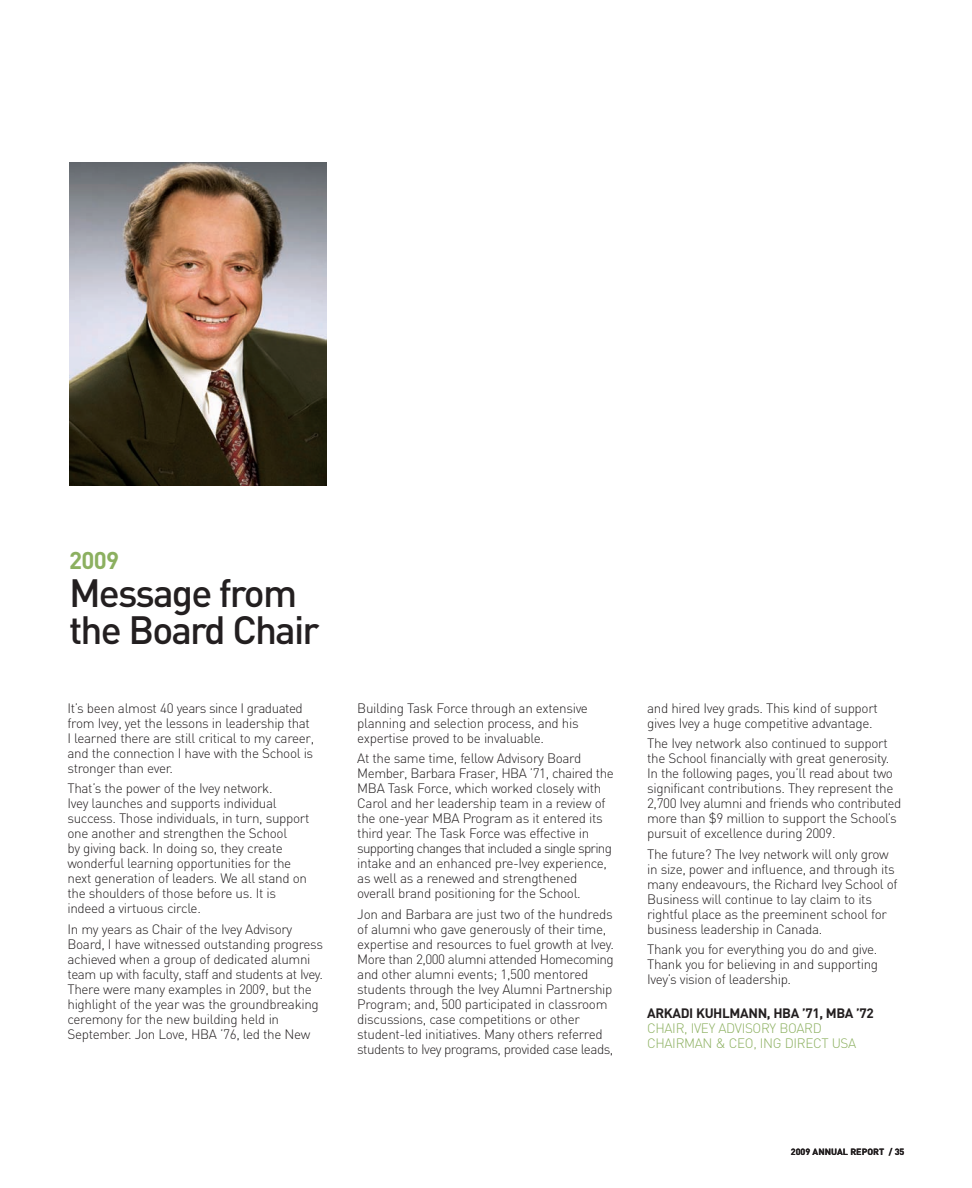
<style>
.page{position:relative;width:972px;height:1188px;background:#fff}
.page>*{position:absolute;margin:0;border:0;box-sizing:border-box;transform-origin:0 0}
.t1{font:500 39px/37.5px "DIN";letter-spacing:-.05em;color:#231f20}
.t2{font:700 24px "DIN";color:#8cb060}
.t3{font:300 13.5px/15px "DIN";letter-spacing:-.025em;color:#231f20}
.t4{font:300 13.5px/15px "DIN";letter-spacing:-.025em;color:#8cb060}
.t5{font:700 13.5px "DIN";letter-spacing:-.025em;color:#231f20}
.t6{font:700 9px "DIN";color:#231f20}
</style>
<div class="page">
<img style="left:70px;top:162px;width:256px;height:324px">
<h2 class="t2" style="left:69px;top:547px;width:52px">2009</h2>
<h1 class="t1" style="left:69px;top:574px;width:252px">Message from the Board Chair</h1>
<p class="t3" style="left:68px;top:701px;width:248px">It’s been almost 40 years since I graduated from Ivey, yet the lessons in leadership that I learned there are still critical to my career, and the connection I have with the School is stronger than ever.</p>
<p class="t3" style="left:67px;top:781px;width:244px">That’s the power of the Ivey network.<br>Ivey launches and supports individual success. Those individuals, in turn, support one another and strengthen the School<br>by giving back. In doing so, they create wonderful learning opportunities for the next generation of leaders. We all stand on the shoulders of those before us. It is indeed a virtuous circle.</p>
<p class="t3" style="left:67px;top:922px;width:257px">In my years as Chair of the Ivey Advisory Board, I have witnessed outstanding progress achieved when a group of dedicated alumni team up with faculty, staff and students at Ivey.<br>There were many examples in 2009, but the highlight of the year was the groundbreaking ceremony for the new building held in September. Jon Love, HBA ’76, led the New</p>
<p class="t3" style="left:357px;top:701px;width:232px">Building Task Force through an extensive planning and selection process, and his expertise proved to be invaluable.</p>
<p class="t3" style="left:357px;top:751px;width:258px">At the same time, fellow Advisory Board Member, Barbara Fraser, HBA ’71, chaired the MBA Task Force, which worked closely with Carol and her leadership team in a review of the one-year MBA Program as it entered its third year. The Task Force was effective in supporting changes that included a single spring intake and an enhanced pre-Ivey experience, as well as a renewed and strengthened overall brand positioning for the School.</p>
<p class="t3" style="left:357px;top:907px;width:258px">Jon and Barbara are just two of the hundreds of alumni who gave generously of their time, expertise and resources to fuel growth at Ivey.<br>More than 2,000 alumni attended Homecoming and other alumni events; 1,500 mentored students through the Ivey Alumni Partnership Program; and, 500 participated in classroom discussions, case competitions or other student-led initiatives. Many others referred students to Ivey programs, provided case leads,</p>
<p class="t3" style="left:647px;top:701px;width:232px">and hired Ivey grads. This kind of support gives Ivey a huge competitive advantage.</p>
<p class="t3" style="left:647px;top:736px;width:256px">The Ivey network also continued to support the School financially with great generosity.<br>In the following pages, you’ll read about two significant contributions. They represent the 2,700 Ivey alumni and friends who contributed more than $9 million to support the School’s pursuit of excellence during 2009.</p>
<p class="t3" style="left:647px;top:847px;width:252px">The future? The Ivey network will only grow in size, power and influence, and through its many endeavours, the Richard Ivey School of Business will continue to lay claim to its rightful place as the preeminent school for business leadership in Canada.</p>
<p class="t3" style="left:647px;top:942px;width:233px;text-align:justify">Thank you for everything you do and give.<br>Thank you for believing in and supporting Ivey’s vision of leadership.</p>
<p class="t5" style="left:647px;top:1005px;width:228px">ARKADI KUHLMANN, HBA ’71, MBA ’72</p>
<p class="t4" style="left:647px;top:1021px;width:211px">CHAIR, IVEY ADVISORY BOARD<br>CHAIRMAN &amp; CEO, ING DIRECT USA</p>
<p class="t6" style="left:791px;top:1146px;width:115px">2009 ANNUAL REPORT / 35</p>
</div>
